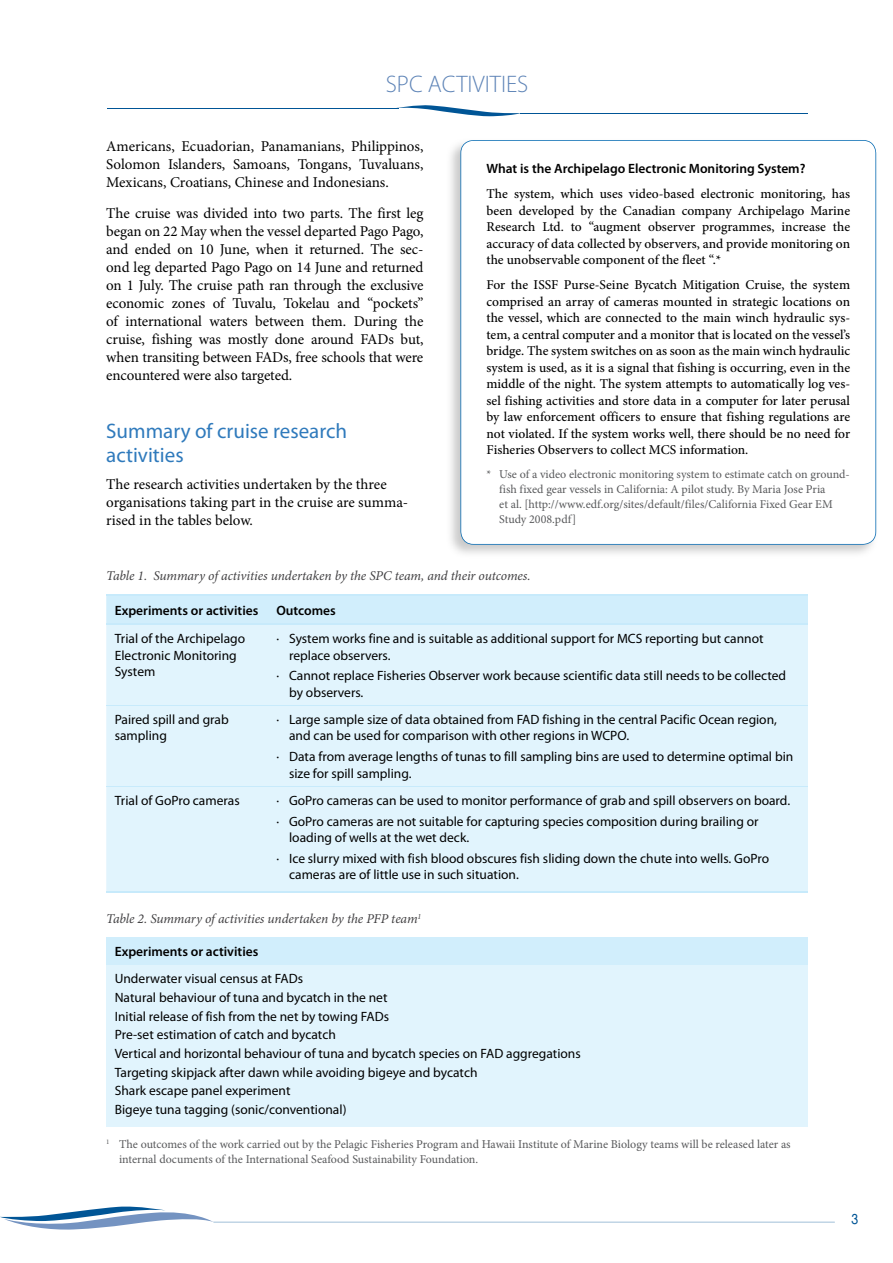
<style>
.page{position:relative;width:893px;height:1263px;background:#fff}
.page>*{position:absolute;margin:0;border:0;box-sizing:border-box;transform-origin:0 0}
.t1{font:300 24px "Myriad Pro";color:#5e84b7}
.t2{font:21px/24px "Myriad Pro";color:#2f7abc}
.t3{font:15px/18px "Minion Pro";color:#000;text-align:justify}
.t4{font:15px "Duepuntozero";color:#005596}
.t5{font:13.5px/16.5px "Myriad Pro";color:#000}
.t6{font:500 13.5px/16.5px "Minion Pro";color:#000;text-align:justify}
.t7{font:italic 13.5px "Minion Pro";letter-spacing:-.01em;color:#414042}
.t8{font:600 13.5px "Myriad Pro";color:#000}
.t9{font:12px/15px "Minion Pro";color:#58595b}
</style>
<div class="page">
<svg style="left:0;top:1206px;width:835px;height:24px"></svg>
<hr style="left:520px;top:113px;width:288px;height:1px;background:#005596">
<hr style="left:107px;top:108px;width:291px;height:1px;background:#005596">
<svg style="left:396px;top:105px;width:124px;height:11px"></svg>
<svg style="left:460px;top:140px;width:416px;height:405px"></svg>
<div style="left:106px;top:596px;width:702px;height:28px;background:#d1eefc"></div>
<div style="left:106px;top:625px;width:702px;height:266px;background:#e1f4fd"></div>
<hr style="left:106px;top:595px;width:702px;height:1px;background:#c7eafb">
<hr style="left:106px;top:624px;width:702px;height:1px;background:#c7eafb">
<hr style="left:106px;top:891px;width:702px;height:2px;background:#c7eafb">
<hr style="left:106px;top:705px;width:702px;height:1px;background:#c7eafb">
<hr style="left:106px;top:786px;width:702px;height:1px;background:#c7eafb">
<div style="left:106px;top:938px;width:702px;height:27px;background:#d1eefc"></div>
<div style="left:106px;top:965px;width:702px;height:162px;background:#e1f4fd"></div>
<h1 class="t1" style="left:386px;top:75px;width:144px">SPC ACTIVITIES</h1>
<p class="t3" style="left:106px;top:139px;width:319px">Americans, Ecuadorian, Panamanians, Philippinos, Solomon Islanders, Samoans, Tongans, Tuvaluans, Mexicans, Croatians, Chinese and Indonesians.</p>
<p class="t3" style="left:106px;top:205px;width:319px">The cruise was divided into two parts. The first leg began on 22 May when the vessel departed Pago Pago, and ended on 10 June, when it returned. The sec&shy;ond leg departed Pago Pago on 14 June and returned on 1 July. The cruise path ran through the exclusive economic zones of Tuvalu, Tokelau and “pockets” of international waters between them. During the cruise, fishing was mostly done around FADs but, when transiting between FADs, free schools that were encountered were also targeted.</p>
<h2 class="t2" style="left:106px;top:421px;width:242px">Summary of cruise research activities</h2>
<p class="t3" style="left:106px;top:476px;width:303px;text-align:left">The research activities undertaken by the three organisations taking part in the cruise are summa&shy;rised in the tables below.</p>
<p class="t8" style="left:486px;top:164px;width:320px">What is the Archipelago Electronic Monitoring System?</p>
<p class="t6" style="left:486px;top:187px;width:365px">The system, which uses video-based electronic monitoring, has been developed by the Canadian company Archipelago Marine Research Ltd. to “augment observer programmes, increase the accuracy of data collected by observers, and provide monitoring on the unobservable component of the fleet “.*</p>
<p class="t6" style="left:486px;top:278px;width:365px">For the ISSF Purse-Seine Bycatch Mitigation Cruise, the system comprised an array of cameras mounted in strategic locations on the vessel, which are connected to the main winch hydraulic sys&shy;tem, a central computer and a monitor that is located on the vessel’s bridge. The system switches on as soon as the main winch hydraulic system is used, as it is a signal that fishing is occurring, even in the middle of the night. The system attempts to automatically log ves&shy;sel fishing activities and store data in a computer for later perusal by law enforcement officers to ensure that fishing regulations are not violated. If the system works well, there should be no need for Fisheries Observers to collect MCS information.</p>
<p class="t9" style="left:499px;top:467px;width:352px;text-indent:-13px">* Use of a video electronic monitoring system to estimate catch on ground&shy;fish fixed gear vessels in California: A pilot study. By Maria Jose Pria<br>et al. [http://www.edf.org/sites/default/files/California Fixed Gear EM Study 2008.pdf]</p>
<p class="t7" style="left:106px;top:570px;width:426px">Table 1. Summary of activities undertaken by the SPC team, and their outcomes.</p>
<p class="t8" style="left:115px;top:605px;width:145px">Experiments or activities</p>
<p class="t8" style="left:276px;top:605px;width:61px">Outcomes</p>
<p class="t5" style="left:115px;top:631px;width:132px">Trial of the Archipelago<br>Electronic Monitoring<br>System</p>
<p class="t5" style="left:289px;top:631px;width:476px;text-indent:-13px">· System works fine and is suitable as additional support for MCS reporting but cannot replace observers.</p>
<p class="t5" style="left:289px;top:669px;width:498px;text-indent:-13px">· Cannot replace Fisheries Observer work because scientific data still needs to be collected by observers.</p>
<p class="t5" style="left:115px;top:712px;width:115px">Paired spill and grab sampling</p>
<p class="t5" style="left:289px;top:712px;width:489px;text-indent:-13px">· Large sample size of data obtained from FAD fishing in the central Pacific Ocean region, and can be used for comparison with other regions in WCPO.</p>
<p class="t5" style="left:289px;top:750px;width:506px;text-indent:-13px">· Data from average lengths of tunas to fill sampling bins are used to determine optimal bin size for spill sampling.</p>
<p class="t5" style="left:115px;top:793px;width:126px">Trial of GoPro cameras</p>
<p class="t5" style="left:276px;top:791px;width:515px;line-height:20.7px">· GoPro cameras can be used to monitor performance of grab and spill observers on board. · GoPro cameras are not suitable for capturing species composition during brailing or</p>
<p class="t5" style="left:276px;top:828px;width:494px;line-height:20.7px;text-indent:13px">loading of wells at the wet deck.<br>· Ice slurry mixed with fish blood obscures fish sliding down the chute into wells. GoPro</p>
<p class="t5" style="left:289px;top:868px;width:231px">cameras are of little use in such situation.</p>
<p class="t7" style="left:106px;top:913px;width:317px">Table 2. Summary of activities undertaken by the PFP team<sup>1</sup></p>
<p class="t8" style="left:115px;top:947px;width:145px">Experiments or activities</p>
<p class="t5" style="left:115px;top:971px;width:467px;line-height:18.6px">Underwater visual census at FADs<br>Natural behaviour of tuna and bycatch in the net<br>Initial release of fish from the net by towing FADs<br>Pre-set estimation of catch and bycatch<br>Vertical and horizontal behaviour of tuna and bycatch species on FAD aggregations Targeting skipjack after dawn while avoiding bigeye and bycatch<br>Shark escape panel experiment<br>Bigeye tuna tagging (sonic/conventional)</p>
<p class="t9" style="left:119px;top:1138px;width:673px;text-indent:-13px"><sup>1</sup> The outcomes of the work carried out by the Pelagic Fisheries Program and Hawaii Institute of Marine Biology teams will be released later as internal documents of the International Seafood Sustainability Foundation.</p>
<p class="t4" style="left:851px;top:1211px;width:8px">3</p>
</div>
